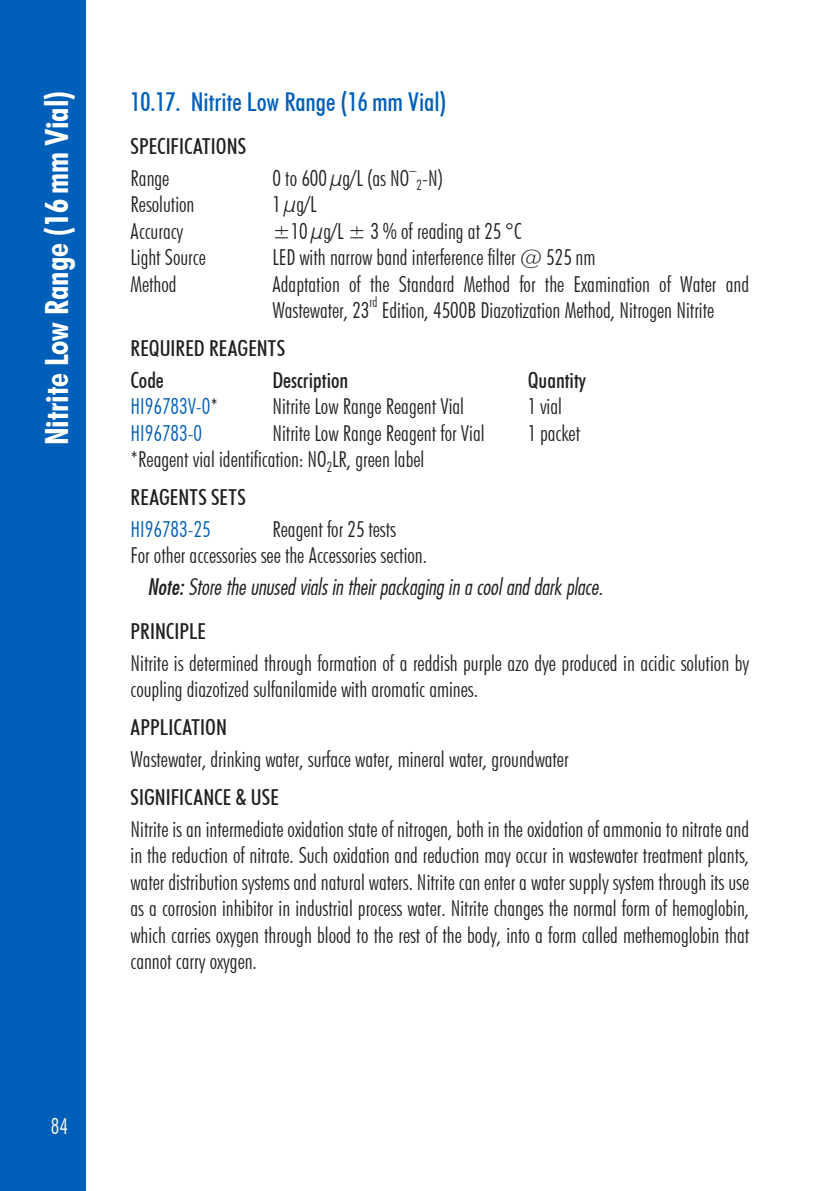
<style>
.page{position:relative;width:840px;height:1191px;background:#fff}
.page>*{position:absolute;margin:0;border:0;box-sizing:border-box;transform-origin:0 0}
.t1{font:700 condensed 32px "Futura BT";color:#fff}
.t2{font:500 condensed 26px "Futura BT";color:#005fb9}
.t3{font:300 condensed 22px/26.4px "Futura BT";color:#231f20}
.t4{font:500 condensed 22px/32px "Futura BT";color:#231f20}
.t5{font:22px "Futura Lt Cn BT Italic";color:#231f20}
.t6{font:300 condensed 22px "Futura BT";color:#005fb9}
.t7{font:300 condensed 22px "Futura BT";color:#fff}
.t8{font:300 condensed 14.4px "Futura BT";color:#231f20}
.s1{color:#231f20}
.s2{font-weight:500}
.s3{font-family:"Futura Md Cn BT Italic"}
</style>
<div class="page">
<div style="left:0;top:0;width:85px;height:1191px;background:#005fb9"></div>
<h1 class="t1" style="left:37px;top:445px;width:356px;rotate:-90deg">Nitrite Low Range (16 mm Vial)</h1>
<p class="t2" style="left:130px;top:85px;width:317px">10.17. Nitrite Low Range (16 mm Vial)</p>
<h1 class="t1" style="left:37px;top:346px;width:254px;rotate:-90deg">Method Procedures</h1>
<p class="t4" style="left:130px;top:130px;width:117px">SPECIFICATIONS</p>
<p class="t3" style="left:130px;top:165px;width:40px">Range</p>
<p class="t3" style="left:272px;top:165px;width:172px">0 to 600 μg/L (as NO <sub>2</sub>-N)</p>
<p class="t8" style="left:409px;top:161px;width:9px">–</p>
<p class="t3" style="left:130px;top:191px;width:65px">Resolution</p>
<p class="t3" style="left:272px;top:191px;width:46px">1 μg/L</p>
<p class="t3" style="left:130px;top:218px;width:54px">Accuracy</p>
<p class="t3" style="left:272px;top:218px;width:250px">±10 μg/L ± 3 % of reading at 25 C</p>
<p class="t3" style="left:130px;top:244px;width:77px">Light Source</p>
<p class="t3" style="left:272px;top:244px;width:324px">LED with narrow band interference filter @ 525 nm</p>
<p class="t3" style="left:130px;top:270px;width:48px">Method</p>
<p class="t3" style="left:272px;top:270px;width:478px">Adaptation of the Standard Method for the Examination of Water and<br>Wastewater, 23</p>
<p class="t8" style="left:369px;top:293px;width:10px">rd</p>
<p class="t3" style="left:381px;top:297px;width:334px">Edition, 4500B Diazotization Method, Nitrogen Nitrite</p>
<p class="t4" style="left:130px;top:332px;width:156px">REQUIRED REAGENTS<br>Code</p>
<p class="t4" style="left:272px;top:364px;width:77px">Description</p>
<p class="t4" style="left:527px;top:364px;width:60px">Quantity</p>
<p class="t6" style="left:130px;top:393px;width:89px">HI96783V-0<span class="s1">*</span></p>
<p class="t3" style="left:272px;top:393px;width:193px">Nitrite Low Range Reagent Vial</p>
<p class="t3" style="left:527px;top:393px;width:36px">1 vial</p>
<p class="t6" style="left:130px;top:419px;width:73px">HI96783-0</p>
<p class="t3" style="left:272px;top:419px;width:213px">Nitrite Low Range Reagent for Vial</p>
<p class="t3" style="left:527px;top:419px;width:54px">1 packet</p>
<p class="t3" style="left:130px;top:440px;width:295px;line-height:37.8px">*Reagent vial identification: NO<sub>2</sub>LR, green label<br><span class="s2">REAGENTS SETS</span></p>
<p class="t6" style="left:130px;top:516px;width:82px">HI96783-25</p>
<p class="t3" style="left:130px;top:516px;width:298px;text-indent:142px">Reagent for 25 tests<br>For other accessories see the Accessories section.</p>
<p class="t5" style="left:147px;top:573px;width:457px"><span class="s3">Note:</span> Store the unused vials in their packaging in a cool and dark place.</p>
<p class="t4" style="left:130px;top:615px;width:77px">PRINCIPLE</p>
<p class="t3" style="left:130px;top:650px;width:619px">Nitrite is determined through formation of a reddish purple azo dye produced in acidic solution by coupling diazotized sulfanilamide with aromatic amines.</p>
<p class="t4" style="left:130px;top:711px;width:98px">APPLICATION</p>
<p class="t3" style="left:130px;top:746px;width:439px">Wastewater, drinking water, surface water, mineral water, groundwater</p>
<p class="t4" style="left:130px;top:781px;width:150px">SIGNIFICANCE &amp; USE</p>
<p class="t3" style="left:130px;top:816px;width:619px;text-align:justify">Nitrite is an intermediate oxidation state of nitrogen, both in the oxidation of ammonia to nitrate and in the reduction of nitrate. Such oxidation and reduction may occur in wastewater treatment plants, water distribution systems and natural waters. Nitrite can enter a water supply system through its use as a corrosion inhibitor in industrial process water. Nitrite changes the normal form of hemoglobin, which carries oxygen through blood to the rest of the body, into a form called methemoglobin that cannot carry oxygen.</p>
<p class="t7" style="left:51px;top:1113px;width:19px">84</p>
</div>
